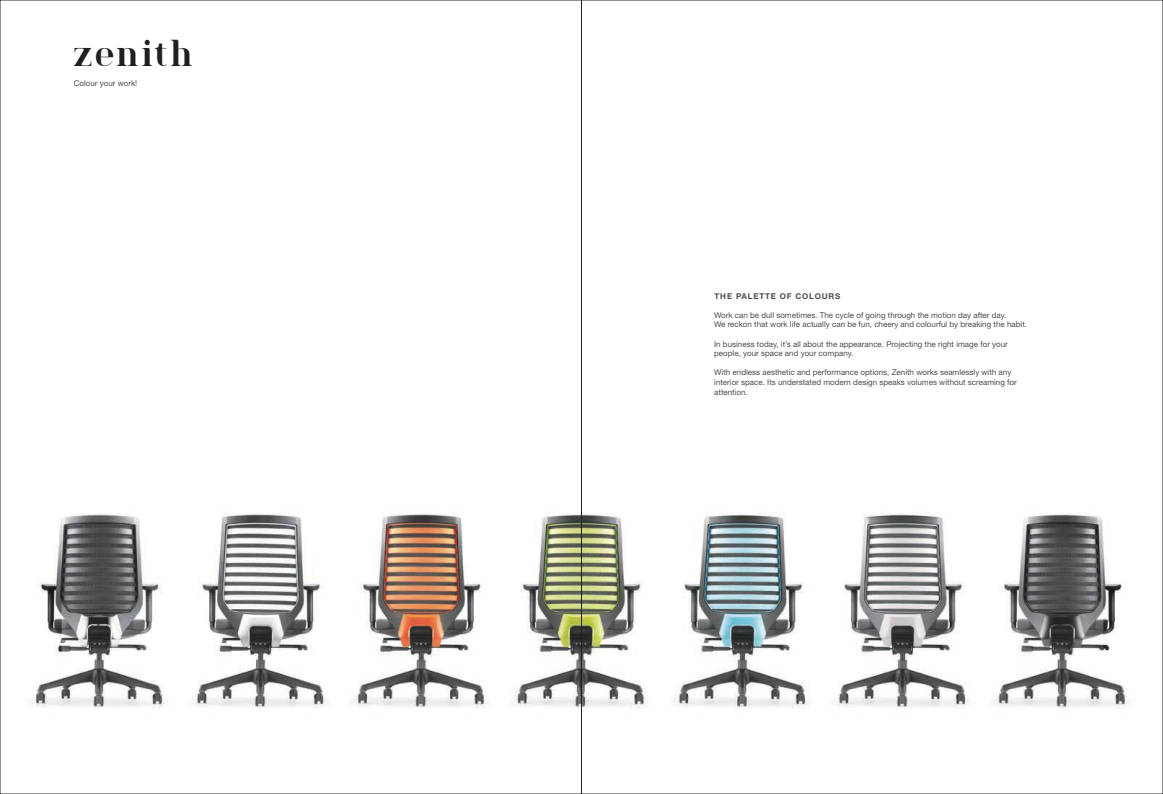
<style>
.page{position:relative;width:1163px;height:794px;background:#fff}
.page>*{position:absolute;margin:0;border:0;box-sizing:border-box;transform-origin:0 0}
.t1{font:700 35px "spinwerad";letter-spacing:.1em;color:#241f1f;scale:.9 1}
.t2{font:8px/9.6px "Helvetica Neue LT Std";color:#4e4b4c}
.t3{font:700 8px "Helvetica Neue LT Std";letter-spacing:.1em;color:#4e4b4c}
</style>
<div class="page">
<img style="left:36px;top:513px;width:1092px;height:196px">
<h1 class="t1" style="left:74px;top:30px;width:134px">zenith</h1>
<p class="t2" style="left:74px;top:79px;width:65px">Colour your work!</p>
<p class="t3" style="left:714px;top:291px;width:127px">THE PALETTE OF COLOURS</p>
<p class="t2" style="left:714px;top:310px;width:314px">Work can be dull sometimes. The cycle of going through the motion day after day.<br>We reckon that work life actually can be fun, cheery and colourful by breaking the habit.</p>
<p class="t2" style="left:714px;top:339px;width:295px">In business today, it’s all about the appearance. Projecting the right image for your people, your space and your company.</p>
<p class="t2" style="left:714px;top:368px;width:304px">With endless aesthetic and performance options, Zenith works seamlessly with any interior space. Its understated modern design speaks volumes without screaming for attention.</p>
</div>
